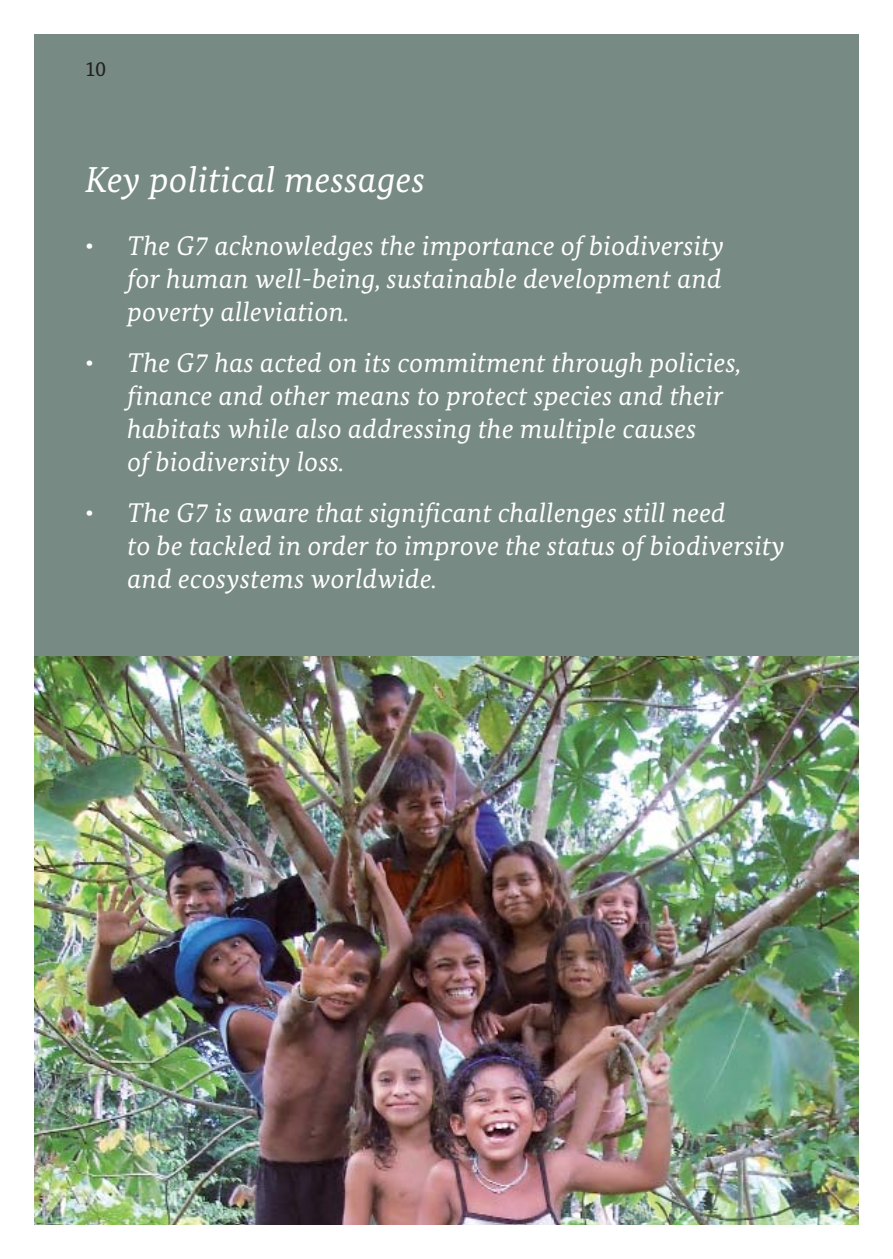
<style>
.page{position:relative;width:893px;height:1259px;background:#fff}
.page>*{position:absolute;margin:0;border:0;box-sizing:border-box;transform-origin:0 0}
.t1{font:italic 36px "Bundes Serif";letter-spacing:.015em;color:#fff}
.t2{font:italic 27px/33px "Bundes Serif";letter-spacing:.015em;color:#fff}
.t3{font:21px "Bundes Serif";color:#231f20}
</style>
<div class="page">
<div style="left:34px;top:34px;width:825px;height:726px;background:#778a83"></div>
<img style="left:34px;top:656px;width:825px;height:569px">
<p class="t3" style="left:85px;top:61px;width:22px">10</p>
<p class="t1" style="left:85px;top:166px;width:341px">Key political messages</p>
<p class="t2" style="left:128px;top:232px;width:598px;text-align:justify;text-indent:-43px">• The G7 acknowledges the importance of biodiversity for human well-being, sustainable development and poverty alleviation.</p>
<p class="t2" style="left:128px;top:349px;width:615px;text-indent:-43px">• The G7 has acted on its commitment through policies, finance and other means to protect species and their habitats while also addressing the multiple causes<br>of biodiversity loss.</p>
<p class="t2" style="left:128px;top:499px;width:659px;text-indent:-43px">• The G7 is aware that significant challenges still need<br>to be tackled in order to improve the status of biodiversity and ecosystems worldwide.</p>
</div>
